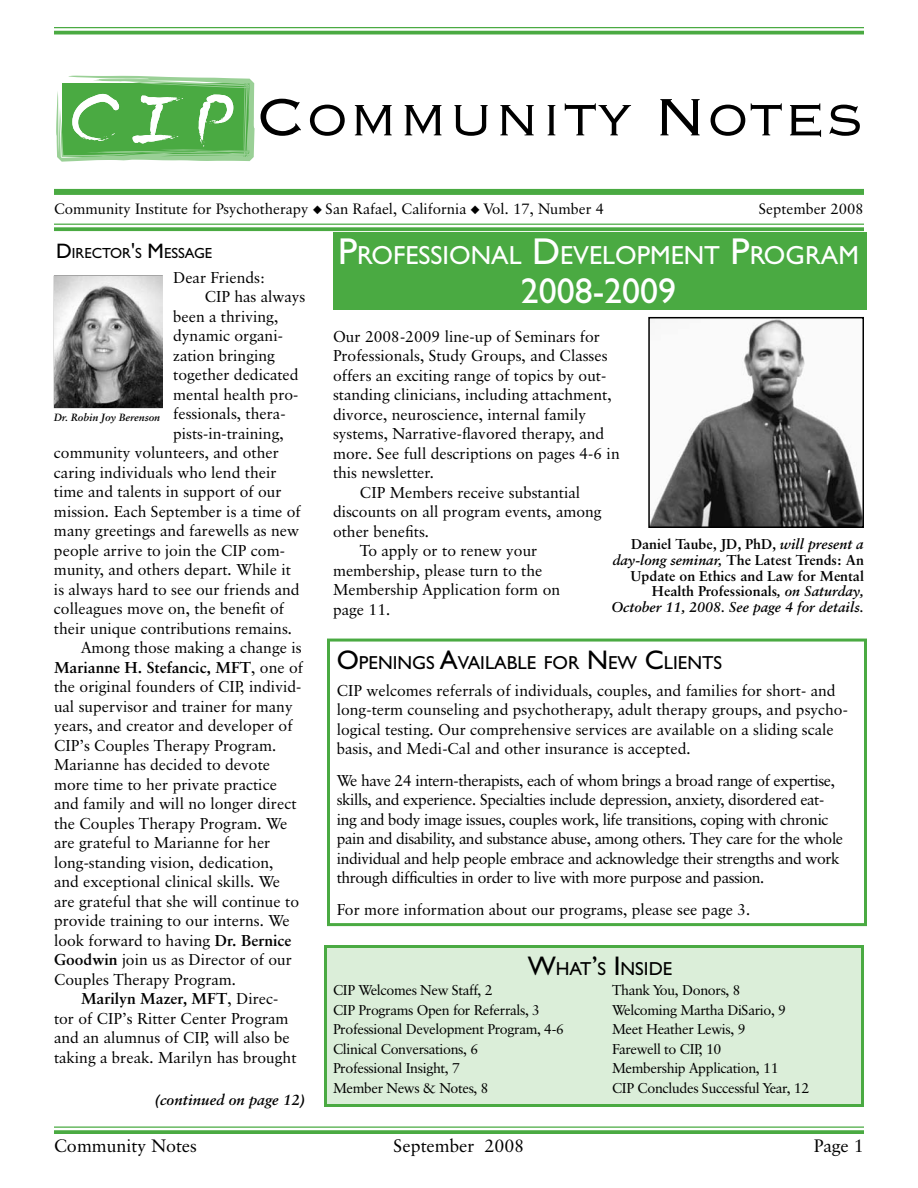
<style>
.page{position:relative;width:918px;height:1188px;background:#fff}
.page>*{position:absolute;margin:0;border:0;box-sizing:border-box;transform-origin:0 0}
.t1{font:69px "Copperplate Thirty Two BC";color:#000}
.t2{font:36px "Gill Sans";color:#fff}
.t3{font:26.25px "Gill Sans";color:#fff}
.t4{font:18.9px "Gill Sans";color:#000}
.t5{font:18px "Classical Garamond BT";color:#000}
.t6{font:15.75px/19.5px "Classical Garamond BT";color:#000}
.t7{font:15.75px/19.5px "Classical Garamond BT";letter-spacing:-.025em;color:#000}
.t8{font:700 15.75px "Classical Garamond BT";color:#000}
.t9{font:15px "Classical Garamond BT";color:#000}
.t10{font:italic 700 15px "Classical Garamond BT";color:#000}
.t11{font:14.7px "Gill Sans";color:#000}
.t12{font:14.25px/19.5px "Classical Garamond BT";letter-spacing:-.025em;color:#000}
.t13{font:700 14.25px/15.8px "Classical Garamond BT";color:#000;text-align:right}
.t14{font:italic 700 10.5px "Classical Garamond BT";color:#000}
.s1{font-size:21px}
.s2{font-size:37.5px}
.s3{font-weight:400}
.s4{font-weight:700}
.s5{font-style:italic}
.s6{font-size:27px}
</style>
<div class="page">
<hr style="left:54px;top:1126px;width:810px;height:2px;background:#4aaa42">
<svg style="left:54px;top:1130px;width:810px;height:4px;background:#55af4d"></svg>
<hr style="left:54px;top:27px;width:810px;height:1px;background:#4aaa42">
<hr style="left:54px;top:31px;width:810px;height:3px;background:#4aaa42">
<svg style="left:56px;top:76px;width:199px;height:86px;background:#79c073"></svg>
<div style="left:54px;top:189px;width:810px;height:6px;background:#4aaa42"></div>
<hr style="left:54px;top:224px;width:810px;height:1px;background:#4aaa42">
<svg style="left:54px;top:227px;width:810px;height:4px;background:#58b051"></svg>
<div style="left:324px;top:945px;width:540px;height:162px;background:#dbeed9;border:3px solid #4aaa42"></div>
<div style="left:333px;top:232px;width:533px;height:78px;background:#4aaa42"></div>
<div style="left:327px;top:639px;width:540px;height:287px;border:3px solid #4aaa42"></div>
<img style="left:651px;top:320px;width:210px;height:205px">
<div style="left:648px;top:317px;width:216px;height:211px;border:2px solid #000"></div>
<img style="left:54px;top:276px;width:108px;height:132px">
<h1 class="t1" style="left:256px;top:83px;width:609px">Community Notes</h1>
<p class="t9" style="left:54px;top:200px;width:552px">Community Institute for Psychotherapy ◆ San Rafael, California ◆ Vol. 17, Number 4</p>
<p class="t9" style="left:759px;top:200px;width:107px">September 2008</p>
<p class="t11" style="left:56px;top:245px;width:158px"><span class="s1">D</span>IRECTOR<span class="s1">'</span>S <span class="s1">M</span>ESSAGE</p>
<h3 class="t3" style="left:338px;top:240px;width:518px"><span class="s2">P</span>ROFESSIONAL <span class="s2">D</span>EVELOPM ENT <span class="s2">P</span>ROGRAM</h3>
<h2 class="t2" style="left:521px;top:270px;width:157px">2008-2009</h2>
<p class="t6" style="left:333px;top:326px;width:269px">Our 2008-2009 line-up of Seminars for</p>
<p class="t6" style="left:333px;top:346px;width:276px">Professionals, Study Groups, and Classes</p>
<p class="t6" style="left:333px;top:365px;width:275px">offers an exciting range of topics by out-</p>
<p class="t6" style="left:333px;top:385px;width:280px">standing clinicians, including attachment,</p>
<p class="t6" style="left:333px;top:404px;width:255px">divorce, neuroscience, internal family</p>
<p class="t6" style="left:333px;top:424px;width:273px">systems, Narrative-flavored therapy, and</p>
<p class="t6" style="left:333px;top:443px;width:288px">more. See full descriptions on pages 4-6 in</p>
<p class="t6" style="left:333px;top:463px;width:103px">this newsletter.</p>
<p class="t6" style="left:360px;top:482px;width:222px">CIP Members receive substantial</p>
<p class="t6" style="left:333px;top:502px;width:270px">discounts on all program events, among</p>
<p class="t6" style="left:333px;top:521px;width:98px">other benefits.</p>
<p class="t6" style="left:360px;top:541px;width:179px">To apply or to renew your</p>
<p class="t6" style="left:333px;top:560px;width:211px">membership, please turn to the</p>
<p class="t6" style="left:333px;top:580px;width:229px">Membership Application form on</p>
<p class="t6" style="left:333px;top:599px;width:59px">page 11.</p>
<p class="t6" style="left:173px;top:267px;width:94px">Dear Friends:</p>
<p class="t6" style="left:205px;top:287px;width:102px">CIP has always</p>
<p class="t6" style="left:173px;top:306px;width:107px">been a thriving,</p>
<p class="t6" style="left:173px;top:326px;width:111px">dynamic organi-</p>
<p class="t6" style="left:173px;top:345px;width:103px">zation bringing</p>
<p class="t6" style="left:173px;top:365px;width:127px">together dedicated</p>
<p class="t6" style="left:173px;top:384px;width:127px">mental health pro-</p>
<p class="t6" style="left:173px;top:404px;width:114px">fessionals, thera-</p>
<p class="t6" style="left:173px;top:423px;width:112px">pists-in-training,</p>
<p class="t6" style="left:54px;top:443px;width:226px">community volunteers, and other</p>
<p class="t6" style="left:54px;top:462px;width:224px">caring individuals who lend their</p>
<p class="t6" style="left:54px;top:482px;width:229px">time and talents in support of our</p>
<p class="t6" style="left:54px;top:501px;width:248px">mission. Each September is a time of</p>
<p class="t6" style="left:54px;top:521px;width:247px">many greetings and farewells as new</p>
<p class="t6" style="left:54px;top:540px;width:232px">people arrive to join the CIP com-</p>
<p class="t6" style="left:54px;top:560px;width:238px">munity, and others depart. While it</p>
<p class="t6" style="left:54px;top:579px;width:247px">is always hard to see our friends and</p>
<p class="t6" style="left:54px;top:599px;width:232px">colleagues move on, the benefit of</p>
<p class="t6" style="left:54px;top:618px;width:240px">their unique contributions remains.</p>
<p class="t6" style="left:81px;top:638px;width:222px">Among those making a change is</p>
<p class="t8" style="left:54px;top:657px;width:251px">Marianne H. Stefancic, MFT<span class="s3">, one of</span></p>
<p class="t6" style="left:54px;top:677px;width:249px">the original founders of CIP, individ-</p>
<p class="t6" style="left:54px;top:696px;width:240px">ual supervisor and trainer for many</p>
<p class="t6" style="left:54px;top:716px;width:240px">years, and creator and developer of</p>
<p class="t6" style="left:54px;top:735px;width:224px">CIP’s Couples Therapy Program.</p>
<p class="t6" style="left:54px;top:755px;width:218px">Marianne has decided to devote</p>
<p class="t6" style="left:54px;top:774px;width:224px">more time to her private practice</p>
<p class="t6" style="left:54px;top:794px;width:244px">and family and will no longer direct</p>
<p class="t6" style="left:54px;top:813px;width:235px">the Couples Therapy Program. We</p>
<p class="t6" style="left:54px;top:833px;width:218px">are grateful to Marianne for her</p>
<p class="t6" style="left:54px;top:852px;width:221px">long-standing vision, dedication,</p>
<p class="t6" style="left:54px;top:872px;width:228px">and exceptional clinical skills. We</p>
<p class="t6" style="left:54px;top:891px;width:247px">are grateful that she will continue to</p>
<p class="t6" style="left:54px;top:911px;width:237px">provide training to our interns. We</p>
<p class="t6" style="left:54px;top:930px;width:239px">look forward to having <span class="s4">Dr. Bernice</span></p>
<p class="t6" style="left:54px;top:950px;width:239px"><span class="s4">Goodwin</span> join us as Director of our</p>
<p class="t6" style="left:54px;top:969px;width:184px">Couples Therapy Program.</p>
<p class="t8" style="left:81px;top:989px;width:199px">Marilyn Mazer, MFT<span class="s3">, Direc-</span></p>
<p class="t6" style="left:54px;top:1008px;width:236px">tor of CIP’s Ritter Center Program</p>
<p class="t6" style="left:54px;top:1028px;width:237px">and an alumnus of CIP, will also be</p>
<p class="t6" style="left:54px;top:1047px;width:244px">taking a break. Marilyn has brought</p>
<p class="t14" style="left:54px;top:411px;width:108px">Dr. Robin Joy Berenson</p>
<p class="t13" style="left:612px;top:536px;width:254px">Daniel Taube, JD, PhD, <span class="s5">will present a day-long seminar,</span> The Latest Trends: An Update on Ethics and Law for Mental Health Professionals<span class="s5">, on Saturday, October 11, 2008. See page 4 for details.</span></p>
<p class="t4" style="left:337px;top:651px;width:387px"><span class="s6">O</span>PENINGS <span class="s6">A</span>VAILABLE FOR <span class="s6">N</span> EW <span class="s6">C</span>LIENTS</p>
<p class="t6" style="left:337px;top:680px;width:513px">CIP welcomes referrals of individuals, couples, and families for short- and long-term counseling and psychotherapy, adult therapy groups, and psycho&shy;logical testing. Our comprehensive services are available on a sliding scale basis, and Medi-Cal and other insurance is accepted.</p>
<p class="t7" style="left:337px;top:770px;width:508px">We have 24 intern-therapists, each of whom brings a broad range of expertise, skills, and experience. Specialties include depression, anxiety, disordered eat&shy;ing and body image issues, couples work, life transitions, coping with chronic pain and disability, and substance abuse, among others. They care for the whole individual and help people embrace and acknowledge their strengths and work through difficulties in order to live with more purpose and passion.</p>
<p class="t6" style="left:337px;top:899px;width:415px">For more information about our programs, please see page 3.</p>
<p class="t4" style="left:528px;top:958px;width:146px"><span class="s6">W</span>HAT<span class="s6">’</span>S <span class="s6">I</span> NSIDE</p>
<p class="t12" style="left:333px;top:980px;width:233px">CIP Welcomes New Staff, 2<br>CIP Programs Open for Referrals, 3<br>Professional Development Program, 4-6<br>Clinical Conversations, 6<br>Professional Insight, 7<br>Member News &amp; Notes, 8</p>
<p class="t12" style="left:612px;top:980px;width:199px">Thank You, Donors, 8<br>Welcoming Martha DiSario, 9<br>Meet Heather Lewis, 9<br>Farewell to CIP, 10<br>Membership Application, 11<br>CIP Concludes Successful Year, 12</p>
<p class="t10" style="left:154px;top:1091px;width:153px">(continued on page 12)</p>
<p class="t5" style="left:54px;top:1135px;width:144px">Community Notes</p>
<p class="t5" style="left:393px;top:1135px;width:133px">September 2008</p>
<p class="t5" style="left:814px;top:1135px;width:52px">Page 1</p>
</div>
